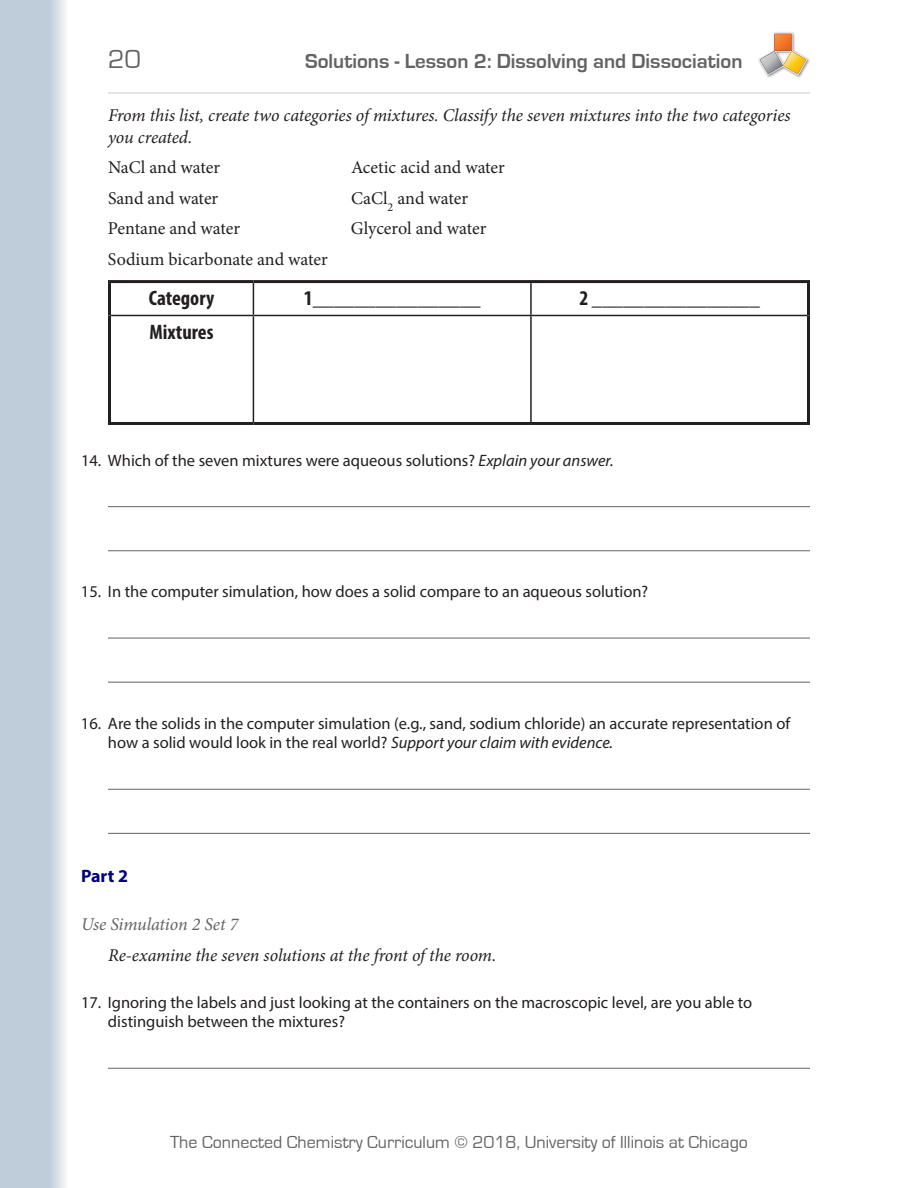
<style>
.page{position:relative;width:918px;height:1188px;background:#fff}
.page>*{position:absolute;margin:0;border:0;box-sizing:border-box;transform-origin:0 0}
.t1{font:27px "Eurostile";color:#636366}
.t2{font:700 condensed 21px "Myriad Pro";color:#231f20}
.t3{font:700 21px "Eurostile";color:#636366}
.t4{font:italic 18px/21.6px "Minion Pro";letter-spacing:-.01em;color:#231f20}
.t5{font:18px "Minion Pro";letter-spacing:-.005em;color:#231f20}
.t6{font:18px "Eurostile";color:#636366}
.t7{font:italic 18px "Minion Pro";letter-spacing:-.01em;color:#636366}
.t8{font:700 18px "Myriad Pro";color:#000080}
.t9{font:16.5px/19.8px "Myriad Pro";color:#231f20}
.s1{font-style:italic}
.s2{font-style:inherit}
</style>
<div class="page">
<svg style="left:0;top:0;width:66px;height:1188px;background:#c5d1dd"></svg>
<img style="left:766px;top:32px;width:44px;height:46px">
<svg style="left:758px;top:33px;width:50px;height:42px"></svg>
<hr style="left:108px;top:93px;width:702px;height:1px;background:#c7c8ca">
<hr style="left:108px;top:506px;width:702px;height:1px;background:#636366">
<hr style="left:108px;top:550px;width:702px;height:1px;background:#636366">
<hr style="left:108px;top:638px;width:702px;height:1px;background:#636366">
<hr style="left:108px;top:682px;width:702px;height:1px;background:#636366">
<hr style="left:108px;top:789px;width:702px;height:1px;background:#636366">
<hr style="left:108px;top:833px;width:702px;height:1px;background:#636366">
<hr style="left:108px;top:1068px;width:702px;height:1px;background:#636366">
<svg style="left:111px;top:283px;width:696px;height:139px"></svg>
<hr style="left:253px;top:283px;width:1px;height:32px;background:#231f20">
<hr style="left:530px;top:283px;width:2px;height:32px;background:#231f20">
<hr style="left:111px;top:315px;width:142px;height:1px;background:#231f20">
<hr style="left:253px;top:315px;width:278px;height:1px;background:#231f20">
<hr style="left:253px;top:316px;width:1px;height:106px;background:#231f20">
<hr style="left:531px;top:315px;width:276px;height:1px;background:#231f20">
<hr style="left:530px;top:316px;width:2px;height:106px;background:#231f20">
<hr style="left:108px;top:280px;width:145px;height:3px;background:#231f20">
<hr style="left:108px;top:283px;width:3px;height:32px;background:#231f20">
<hr style="left:253px;top:280px;width:278px;height:3px;background:#231f20">
<hr style="left:531px;top:280px;width:279px;height:3px;background:#231f20">
<hr style="left:807px;top:283px;width:3px;height:32px;background:#231f20">
<hr style="left:108px;top:315px;width:3px;height:107px;background:#231f20">
<hr style="left:807px;top:315px;width:3px;height:107px;background:#231f20">
<hr style="left:108px;top:422px;width:145px;height:3px;background:#231f20">
<hr style="left:253px;top:422px;width:278px;height:3px;background:#231f20">
<hr style="left:531px;top:422px;width:279px;height:3px;background:#231f20">
<h1 class="t1" style="left:108px;top:44px;width:35px">20</h1>
<p class="t3" style="left:305px;top:49px;width:439px">Solutions - Lesson 2: Dissolving and Dissociation</p>
<p class="t4" style="left:108px;top:105px;width:684px">From this list, create two categories of mixtures. Classify the seven mixtures into the two categories you created.</p>
<p class="t5" style="left:108px;top:155px;width:114px">NaCl and water</p>
<p class="t5" style="left:351px;top:155px;width:155px">Acetic acid and water</p>
<p class="t5" style="left:108px;top:186px;width:112px">Sand and water</p>
<p class="t5" style="left:351px;top:186px;width:119px">CaCl<sub>2</sub> and water</p>
<p class="t5" style="left:108px;top:217px;width:134px">Pentane and water</p>
<p class="t5" style="left:351px;top:217px;width:137px">Glycerol and water</p>
<p class="t5" style="left:108px;top:247px;width:221px">Sodium bicarbonate and water</p>
<p class="t2" style="left:149px;top:285px;width:67px">Category</p>
<p class="t2" style="left:304px;top:285px;width:178px">1________________</p>
<p class="t2" style="left:580px;top:285px;width:182px">2 ________________</p>
<p class="t2" style="left:149px;top:319px;width:66px">Mixtures</p>
<p class="t9" style="left:81px;top:450px;width:534px">14. Which of the seven mixtures were aqueous solutions? <span class="s1">Explain your answer.</span></p>
<p class="t9" style="left:81px;top:582px;width:569px">15. In the computer simulation, how does a solid compare to an aqueous solution?</p>
<p class="t9" style="left:108px;top:713px;width:684px;text-indent:-27px">16. Are the solids in the computer simulation (e.g., sand, sodium chloride) an accurate representation of how a solid would look in the real world? <span class="s1">Support your claim with evidence.</span></p>
<p class="t8" style="left:81px;top:864px;width:49px">Part 2</p>
<p class="t7" style="left:81px;top:912px;width:159px">Use Simulation 2 Set 7</p>
<p class="t4" style="left:108px;top:944px;width:390px">Re-examine the seven solutions at the front of the room.</p>
<p class="t9" style="left:108px;top:992px;width:646px;text-indent:-27px">17. Ignoring the labels and just looking at the containers on the macroscopic level, are you able to distinguish between the mixtures?</p>
<p class="t6" style="left:170px;top:1132px;width:579px">The Connected Chemistry Curriculum © 201<span class="s2">8</span>, University of Illinois at Chicago</p>
</div>
